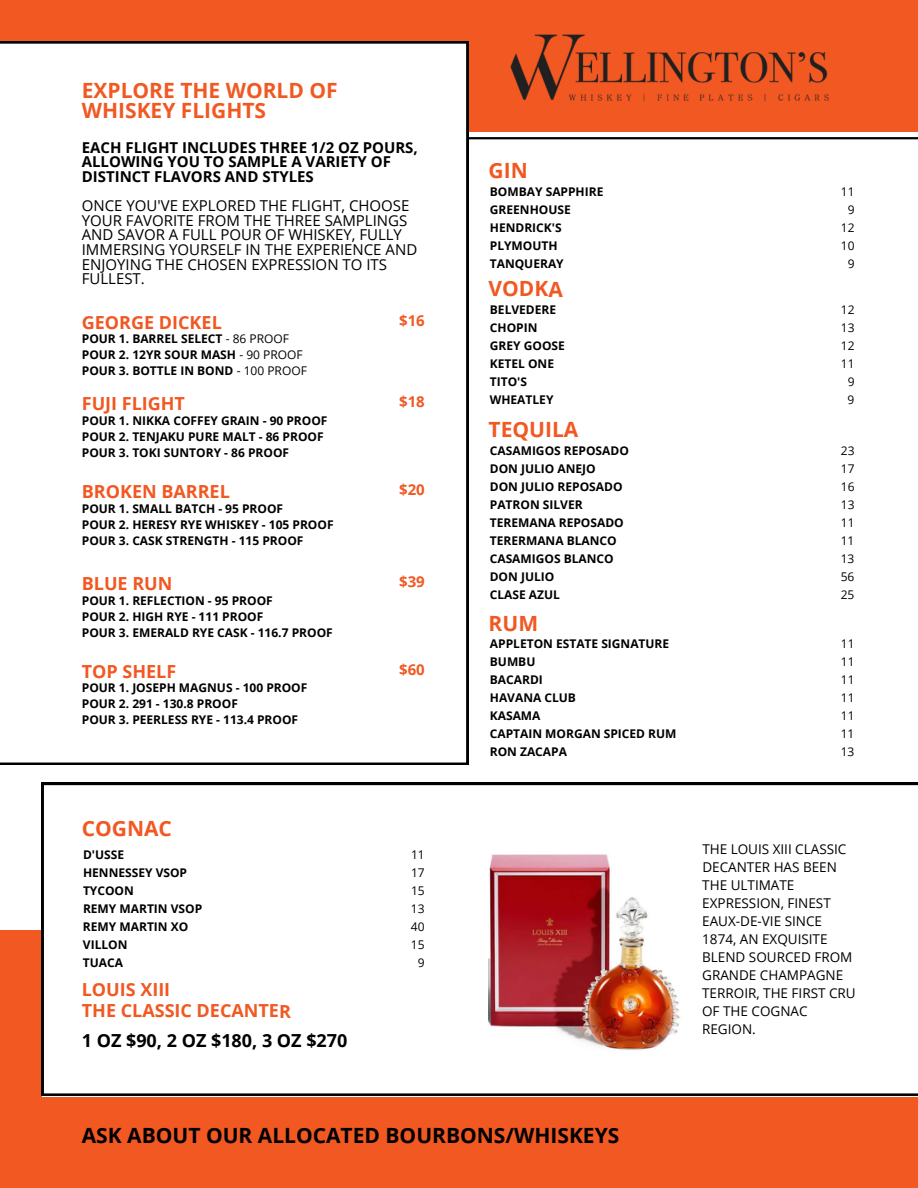
<style>
.page{position:relative;width:918px;height:1188px;background:#fff}
.page>*{position:absolute;margin:0;border:0;box-sizing:border-box;transform-origin:0 0}
.t1{font:700 21px/20.2px "Open Sans";color:#f15822}
.t2{font:700 21px "Open Sans";color:#000}
.t3{font:700 18px "Open Sans";color:#f15822}
.t4{font:700 18px "Open Sans";color:#000}
.t5{font:15px/14.7px "Open Sans";color:#000}
.t6{font:700 15px/14.7px "Open Sans";color:#000}
.t7{font:700 15px "Open Sans";color:#f15822}
.t8{font:13.5px/18px "Open Sans";color:#000}
.t9{font:700 12px "Open Sans";color:#000}
.t10{font:12px "Open Sans";color:#000}
.s1{font-weight:400}
</style>
<div class="page">
<div style="left:0;top:0;width:918px;height:131px;background:#f15822"></div>
<hr style="left:0;top:137px;width:918px;height:2px;background:#000">
<svg style="left:0;top:41px;width:468px;height:724px"></svg>
<img style="left:489px;top:34px;width:343px;height:98px">
<div style="left:0;top:930px;width:918px;height:258px;background:#f15822"></div>
<div style="left:42px;top:783px;width:876px;height:313px;background:#fff"></div>
<img style="left:489px;top:851px;width:195px;height:200px">
<p class="t1" style="left:82px;top:80px;width:257px">EXPLORE THE WORLD OF<br>WHISKEY FLIGHTS</p>
<p class="t6" style="left:82px;top:139px;width:338px">EACH FLIGHT INCLUDES THREE 1/2 OZ POURS,<br>ALLOWING YOU TO SAMPLE A VARIETY OF<br>DISTINCT FLAVORS AND STYLES</p>
<p class="t5" style="left:82px;top:198px;width:337px">ONCE YOU'VE EXPLORED THE FLIGHT, CHOOSE YOUR FAVORITE FROM THE THREE SAMPLINGS AND SAVOR A FULL POUR OF WHISKEY, FULLY IMMERSING YOURSELF IN THE EXPERIENCE AND ENJOYING THE CHOSEN EXPRESSION TO ITS FULLEST.</p>
<p class="t3" style="left:82px;top:309px;width:142px">GEORGE DICKEL</p>
<p class="t9" style="left:82px;top:330px;width:209px">POUR 1. BARREL SELECT <span class="s1">- 86 PROOF</span></p>
<p class="t9" style="left:82px;top:346px;width:222px">POUR 2. 12YR SOUR MASH <span class="s1">- 90 PROOF</span></p>
<p class="t9" style="left:82px;top:362px;width:227px">POUR 3. BOTTLE IN BOND <span class="s1">- 100 PROOF</span></p>
<p class="t7" style="left:399px;top:310px;width:27px">$16</p>
<p class="t3" style="left:82px;top:391px;width:105px">FUJI FLIGHT</p>
<p class="t9" style="left:82px;top:412px;width:247px">POUR 1. NIKKA COFFEY GRAIN - 90 PROOF</p>
<p class="t9" style="left:82px;top:428px;width:243px">POUR 2. TENJAKU PURE MALT - 86 PROOF</p>
<p class="t9" style="left:82px;top:444px;width:209px">POUR 3. TOKI SUNTORY - 86 PROOF</p>
<p class="t3" style="left:82px;top:479px;width:150px">BROKEN BARREL</p>
<p class="t9" style="left:82px;top:500px;width:203px">POUR 1. SMALL BATCH - 95 PROOF</p>
<p class="t9" style="left:82px;top:516px;width:253px">POUR 2. HERESY RYE WHISKEY - 105 PROOF</p>
<p class="t9" style="left:82px;top:532px;width:223px">POUR 3. CASK STRENGTH - 115 PROOF</p>
<p class="t3" style="left:82px;top:571px;width:92px">BLUE RUN</p>
<p class="t9" style="left:82px;top:592px;width:193px">POUR 1. REFLECTION - 95 PROOF</p>
<p class="t9" style="left:82px;top:608px;width:183px">POUR 2. HIGH RYE - 111 PROOF</p>
<p class="t9" style="left:82px;top:624px;width:252px">POUR 3. EMERALD RYE CASK - 116.7 PROOF</p>
<p class="t3" style="left:82px;top:659px;width:96px">TOP SHELF</p>
<p class="t9" style="left:82px;top:680px;width:227px">POUR 1. JOSEPH MAGNUS - 100 PROOF</p>
<p class="t9" style="left:82px;top:696px;width:158px">POUR 2. 291 - 130.8 PROOF</p>
<p class="t9" style="left:82px;top:712px;width:218px">POUR 3. PEERLESS RYE - 113.4 PROOF</p>
<p class="t1" style="left:82px;top:818px;width:92px">COGNAC</p>
<p class="t9" style="left:83px;top:846px;width:43px">D'USSE</p>
<p class="t9" style="left:83px;top:864px;width:106px">HENNESSEY VSOP</p>
<p class="t9" style="left:83px;top:882px;width:52px">TYCOON</p>
<p class="t9" style="left:83px;top:900px;width:121px">REMY MARTIN VSOP</p>
<p class="t9" style="left:83px;top:918px;width:107px">REMY MARTIN XO</p>
<p class="t9" style="left:83px;top:936px;width:46px">VILLON</p>
<p class="t9" style="left:83px;top:954px;width:42px">TUACA</p>
<p class="t3" style="left:82px;top:976px;width:90px">LOUIS XIII</p>
<p class="t3" style="left:82px;top:998px;width:211px">THE CLASSIC DECANTER</p>
<p class="t4" style="left:82px;top:1028px;width:267px">1 OZ $90, 2 OZ $180, 3 OZ $270</p>
<p class="t7" style="left:399px;top:391px;width:27px">$18</p>
<p class="t7" style="left:399px;top:479px;width:27px">$20</p>
<p class="t7" style="left:399px;top:571px;width:27px">$39</p>
<p class="t7" style="left:399px;top:659px;width:27px">$60</p>
<p class="t10" style="left:411px;top:846px;width:15px">11</p>
<p class="t10" style="left:411px;top:864px;width:15px">17</p>
<p class="t10" style="left:411px;top:882px;width:15px">15</p>
<p class="t10" style="left:411px;top:900px;width:15px">13</p>
<p class="t10" style="left:411px;top:918px;width:15px">40</p>
<p class="t10" style="left:411px;top:936px;width:15px">15</p>
<p class="t10" style="left:418px;top:954px;width:8px">9</p>
<p class="t1" style="left:489px;top:160px;width:41px">GIN</p>
<p class="t9" style="left:490px;top:183px;width:115px">BOMBAY SAPPHIRE</p>
<p class="t9" style="left:490px;top:201px;width:82px">GREENHOUSE</p>
<p class="t9" style="left:490px;top:219px;width:73px">HENDRICK'S</p>
<p class="t9" style="left:490px;top:237px;width:69px">PLYMOUTH</p>
<p class="t9" style="left:490px;top:255px;width:75px">TANQUERAY</p>
<p class="t1" style="left:489px;top:278px;width:76px">VODKA</p>
<p class="t9" style="left:490px;top:301px;width:68px">BELVEDERE</p>
<p class="t9" style="left:490px;top:319px;width:49px">CHOPIN</p>
<p class="t9" style="left:490px;top:337px;width:77px">GREY GOOSE</p>
<p class="t9" style="left:490px;top:355px;width:66px">KETEL ONE</p>
<p class="t9" style="left:490px;top:373px;width:39px">TITO'S</p>
<p class="t9" style="left:490px;top:391px;width:65px">WHEATLEY</p>
<p class="t1" style="left:489px;top:419px;width:91px">TEQUILA</p>
<p class="t9" style="left:490px;top:442px;width:141px">CASAMIGOS REPOSADO</p>
<p class="t9" style="left:490px;top:460px;width:107px">DON JULIO ANEJO</p>
<p class="t9" style="left:490px;top:478px;width:134px">DON JULIO REPOSADO</p>
<p class="t9" style="left:490px;top:496px;width:94px">PATRON SILVER</p>
<p class="t9" style="left:490px;top:514px;width:136px">TEREMANA REPOSADO</p>
<p class="t9" style="left:490px;top:532px;width:128px">TERERMANA BLANCO</p>
<p class="t9" style="left:490px;top:550px;width:126px">CASAMIGOS BLANCO</p>
<p class="t9" style="left:490px;top:568px;width:66px">DON JULIO</p>
<p class="t9" style="left:490px;top:586px;width:72px">CLASE AZUL</p>
<p class="t1" style="left:489px;top:612px;width:51px">RUM</p>
<p class="t9" style="left:490px;top:635px;width:181px">APPLETON ESTATE SIGNATURE</p>
<p class="t9" style="left:490px;top:653px;width:47px">BUMBU</p>
<p class="t9" style="left:490px;top:671px;width:55px">BACARDI</p>
<p class="t9" style="left:490px;top:689px;width:88px">HAVANA CLUB</p>
<p class="t9" style="left:490px;top:707px;width:52px">KASAMA</p>
<p class="t9" style="left:490px;top:725px;width:188px">CAPTAIN MORGAN SPICED RUM</p>
<p class="t9" style="left:490px;top:743px;width:79px">RON ZACAPA</p>
<p class="t10" style="left:841px;top:184px;width:15px">11</p>
<p class="t10" style="left:848px;top:202px;width:8px">9</p>
<p class="t10" style="left:841px;top:220px;width:15px">12</p>
<p class="t10" style="left:841px;top:238px;width:15px">10</p>
<p class="t10" style="left:848px;top:256px;width:8px">9</p>
<p class="t10" style="left:841px;top:301px;width:15px">12</p>
<p class="t10" style="left:841px;top:319px;width:15px">13</p>
<p class="t10" style="left:841px;top:337px;width:15px">12</p>
<p class="t10" style="left:841px;top:355px;width:15px">11</p>
<p class="t10" style="left:848px;top:373px;width:8px">9</p>
<p class="t10" style="left:848px;top:391px;width:8px">9</p>
<p class="t10" style="left:841px;top:442px;width:15px">23</p>
<p class="t10" style="left:841px;top:460px;width:15px">17</p>
<p class="t10" style="left:841px;top:478px;width:15px">16</p>
<p class="t10" style="left:841px;top:496px;width:15px">13</p>
<p class="t10" style="left:841px;top:514px;width:15px">11</p>
<p class="t10" style="left:841px;top:532px;width:15px">11</p>
<p class="t10" style="left:841px;top:550px;width:15px">13</p>
<p class="t10" style="left:841px;top:568px;width:15px">56</p>
<p class="t10" style="left:841px;top:586px;width:15px">25</p>
<p class="t10" style="left:841px;top:636px;width:15px">11</p>
<p class="t10" style="left:841px;top:654px;width:15px">11</p>
<p class="t10" style="left:841px;top:672px;width:15px">11</p>
<p class="t10" style="left:841px;top:690px;width:15px">11</p>
<p class="t10" style="left:841px;top:708px;width:15px">11</p>
<p class="t10" style="left:841px;top:726px;width:15px">11</p>
<p class="t10" style="left:841px;top:744px;width:15px">13</p>
<p class="t8" style="left:702px;top:840px;width:155px">THE LOUIS XIII CLASSIC<br>DECANTER HAS BEEN<br>THE ULTIMATE<br>EXPRESSION, FINEST<br>EAUX-DE-VIE SINCE<br>1874, AN EXQUISITE<br>BLEND SOURCED FROM<br>GRANDE CHAMPAGNE<br>TERROIR, THE FIRST CRU<br>OF THE COGNAC<br>REGION.</p>
<p class="t2" style="left:82px;top:1120px;width:539px">ASK ABOUT OUR ALLOCATED BOURBONS/WHISKEYS</p>
</div>
